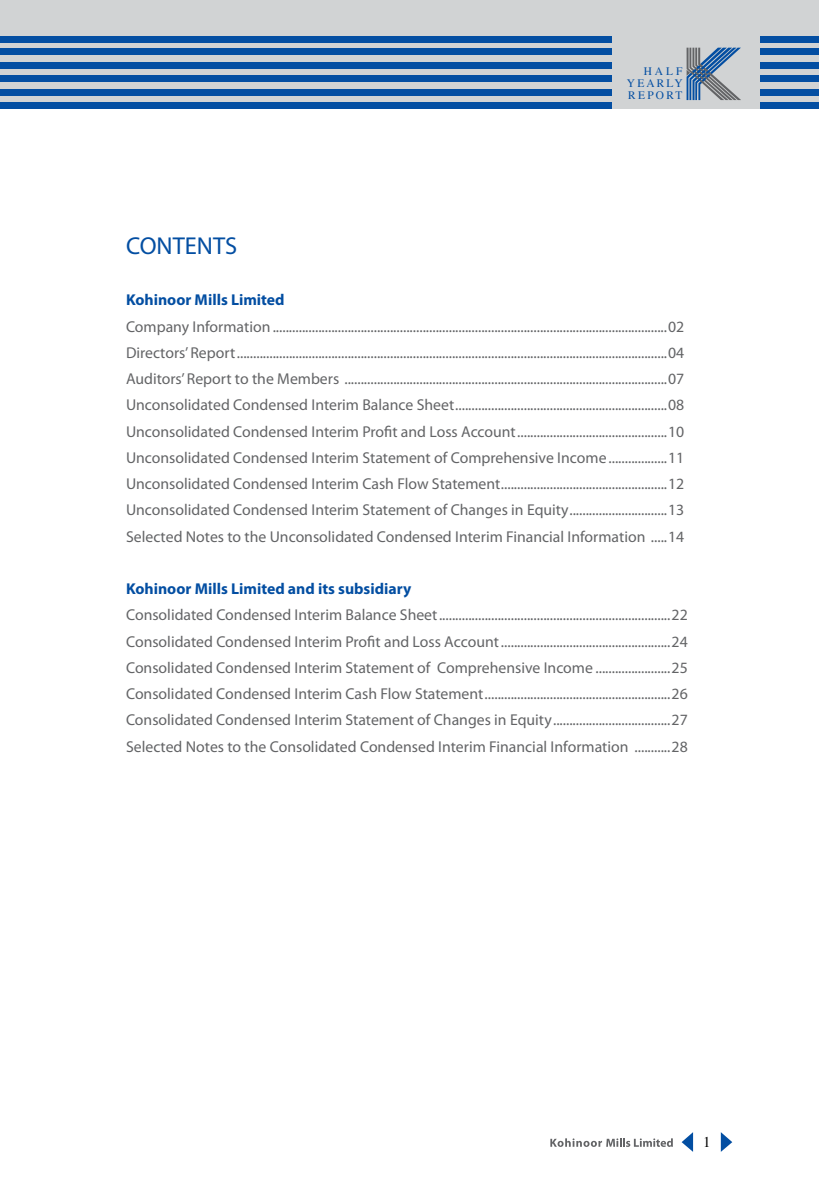
<style>
.page{position:relative;width:819px;height:1197px;background:#fff}
.page>*{position:absolute;margin:0;border:0;box-sizing:border-box;transform-origin:0 0}
.t1{font:24.5px "Myriad Pro";color:#034ea2}
.t2{font:15.75px/26.2px "Myriad Pro";color:#636466;text-align:justify}
.t3{font:700 15.75px "Myriad Pro";color:#034ea2}
.t4{font:14.88px "Times";color:#000}
.t5{font:11.38px/12.2px "Times";letter-spacing:.2em;color:#034ea2;text-align:justify}
</style>
<div class="page">
<div style="left:0;top:0;width:819px;height:109px;background:#d1d3d4"></div>
<div style="left:0;top:36px;width:611px;height:6px;background:#034ea2"></div>
<div style="left:0;top:49px;width:611px;height:6px;background:#034ea2"></div>
<div style="left:0;top:62px;width:611px;height:7px;background:#034ea2"></div>
<div style="left:0;top:75px;width:611px;height:7px;background:#034ea2"></div>
<div style="left:0;top:89px;width:611px;height:7px;background:#034ea2"></div>
<div style="left:0;top:102px;width:611px;height:7px;background:#034ea2"></div>
<div style="left:760px;top:36px;width:59px;height:6px;background:#034ea2"></div>
<div style="left:760px;top:49px;width:59px;height:6px;background:#034ea2"></div>
<div style="left:760px;top:62px;width:59px;height:7px;background:#034ea2"></div>
<div style="left:760px;top:75px;width:59px;height:7px;background:#034ea2"></div>
<div style="left:760px;top:89px;width:59px;height:7px;background:#034ea2"></div>
<div style="left:760px;top:102px;width:59px;height:7px;background:#034ea2"></div>
<svg style="left:687px;top:48px;width:54px;height:52px"></svg>
<svg style="left:721px;top:1132px;width:11px;height:20px"></svg>
<svg style="left:682px;top:1132px;width:11px;height:20px"></svg>
<svg style="left:550px;top:1138px;width:123px;height:9px"></svg>
<h1 class="t1" style="left:126px;top:231px;width:113px">CONTENTS</h1>
<p class="t5" style="left:627px;top:64px;width:57px;text-indent:17px">HALF YEARLY REPORT</p>
<p class="t3" style="left:126px;top:290px;width:160px">Kohinoor Mills Limited</p>
<p class="t2" style="left:126px;top:313px;width:560px">Company Information .........................................................................................................................02<br>Directors’ Report....................................................................................................................................04<br>Auditors’ Report to the Members ...................................................................................................07<br>Unconsolidated Condensed Interim Balance Sheet.................................................................08<br>Unconsolidated Condensed Interim Profit and Loss Account..............................................10<br>Unconsolidated Condensed Interim Statement of Comprehensive Income..................11<br>Unconsolidated Condensed Interim Cash Flow Statement...................................................12<br>Unconsolidated Condensed Interim Statement of Changes in Equity..............................13<br>Selected Notes to the Unconsolidated Condensed Interim Financial Information .....14</p>
<p class="t3" style="left:126px;top:579px;width:287px">Kohinoor Mills Limited and its subsidiary</p>
<p class="t2" style="left:126px;top:602px;width:563px">Consolidated Condensed Interim Balance Sheet.......................................................................22<br>Consolidated Condensed Interim Profit and Loss Account....................................................24<br>Consolidated Condensed Interim Statement of Comprehensive Income .......................25<br>Consolidated Condensed Interim Cash Flow Statement.........................................................26<br>Consolidated Condensed Interim Statement of Changes in Equity....................................27<br>Selected Notes to the Consolidated Condensed Interim Financial Information ...........28</p>
<p class="t4" style="left:703px;top:1129px;width:9px">1</p>
</div>
